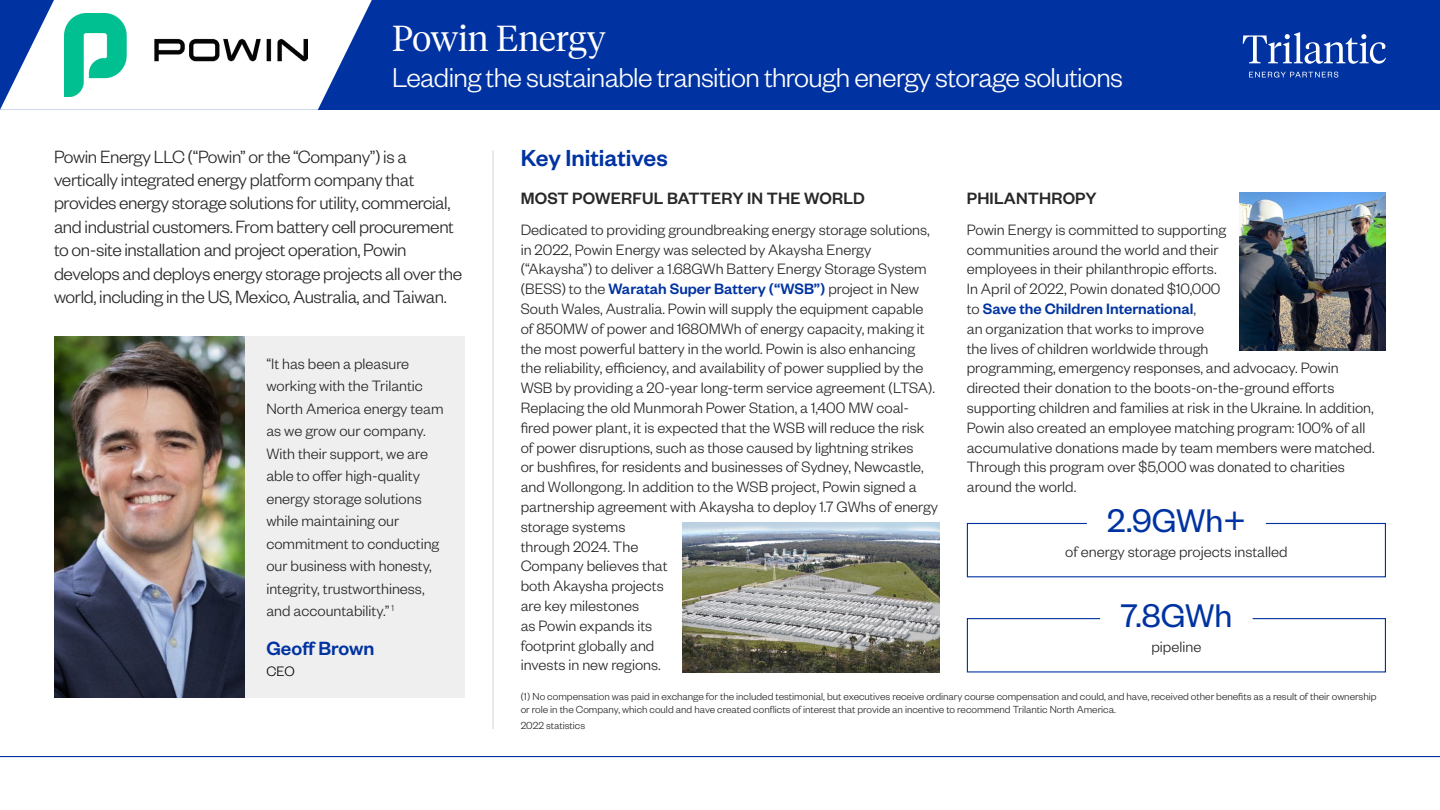
<style>
.page{position:relative;width:1440px;height:810px;background:#fff}
.page>*{position:absolute;margin:0;border:0;box-sizing:border-box;transform-origin:0 0}
.Numbers{font:36px "Founders Grotesk";color:#0033a1}
.Page_Title{font:300 36px "Tiempos Headline";color:#fff}
.Page_Secondary_Title{font:300 30px "Founders Grotesk";letter-spacing:-.02em;color:#fff}
.Header_-_Intro_Style{font:500 25.5px "Founders Grotesk";color:#0033a1}
.Quote_Author{font:500 21px "Founders Grotesk";color:#0033a1}
.Body{font:300 19.5px/23.4px "Founders Grotesk";letter-spacing:-.02em;color:#292829}
.Secondary_Header{font:500 18px "Founders Grotesk";letter-spacing:.01em;color:#292829}
.Body_Small{font:300 16.5px/19.8px "Founders Grotesk";color:#292829}
.Case_Study_Quotes{font:300 16.5px/22.5px "Founders Grotesk";color:#292829}
.Number_Descriptions{font:300 16.5px "Founders Grotesk";color:#292829}
.Quote_Author_Title{font:300 15px "Founders Grotesk";color:#000}
.Footnote{font:300 11.25px/13.5px "Founders Grotesk";color:#292829}
.s1{font-weight:500;color:#0033a1}
</style>
<div class="page">
<div style="left:0;top:0;width:1440px;height:110px;background:#0033a1"></div>
<hr style="left:0;top:756px;width:1440px;height:1px;background:#0033a1">
<svg style="left:0;top:0;width:372px;height:110px"></svg>
<svg style="left:1243px;top:32px;width:143px;height:32px"></svg>
<svg style="left:1249px;top:72px;width:89px;height:6px"></svg>
<div style="left:245px;top:337px;width:220px;height:361px;background:#efeff0"></div>
<img style="left:54px;top:337px;width:191px;height:361px">
<hr style="left:492px;top:150px;width:2px;height:579px;background:#e2e3e4">
<img style="left:64px;top:14px;width:244px;height:82px">
<div style="left:967px;top:523px;width:419px;height:54px;background:#fff;border:1px solid #0033a1"></div>
<div style="left:967px;top:618px;width:419px;height:55px;background:#fff;border:1px solid #0033a1"></div>
<div style="left:1087px;top:505px;width:179px;height:34px;background:#fff"></div>
<div style="left:1100px;top:600px;width:153px;height:35px;background:#fff"></div>
<img style="left:682px;top:522px;width:258px;height:151px">
<img style="left:1240px;top:193px;width:146px;height:158px">
<p class="Page_Title" style="left:392px;top:14px;width:215px">Powin Energy</p>
<p class="Page_Secondary_Title" style="left:392px;top:59px;width:732px">Leading the sustainable transition through energy storage solutions</p>
<p class="Body" style="left:54px;top:144px;width:410px">Powin Energy LLC (“Powin” or the “Company”) is a vertically integrated energy platform company that provides energy storage solutions for utility, commercial, and industrial customers. From battery cell procurement to on-site installation and project operation, Powin develops and deploys energy storage projects all over the world, including in the US, Mexico, Australia, and Taiwan.</p>
<p class="Header_-_Intro_Style" style="left:521px;top:142px;width:149px">Key Initiatives</p>
<p class="Secondary_Header" style="left:521px;top:187px;width:346px">MOST POWERFUL BATTERY IN THE WORLD</p>
<p class="Body_Small" style="left:521px;top:219px;width:419px">Dedicated to providing groundbreaking energy storage solutions, in 2022, Powin Energy was selected by Akaysha Energy (“Akaysha”) to deliver a 1.68GWh Battery Energy Storage System (BESS) to the <span class="s1">Waratah Super Battery (“WSB”)</span> project in New South Wales, Australia. Powin will supply the equipment capable of 850MW of power and 1680MWh of energy capacity, making it the most powerful battery in the world. Powin is also enhancing the reliability, efficiency, and availability of power supplied by the WSB by providing a 20-year long-term service agreement (LTSA).<br>Replacing the old Munmorah Power Station, a 1,400 MW coal&shy;fired power plant, it is expected that the WSB will reduce the risk of power disruptions, such as those caused by lightning strikes<br>or bushfires, for residents and businesses of Sydney, Newcastle, and Wollongong. In addition to the WSB project, Powin signed a partnership agreement with Akaysha to deploy 1.7 GWhs of energy storage systems<br>through 2024. The<br>Company believes that<br>both Akaysha projects<br>are key milestones<br>as Powin expands its<br>footprint globally and<br>invests in new regions.</p>
<p class="Case_Study_Quotes" style="left:266px;top:351px;width:179px">“It has been a pleasure working with the Trilantic<br>North America energy team as we grow our company.<br>With their support, we are able to offer high-quality energy storage solutions while maintaining our commitment to conducting our business with honesty, integrity, trustworthiness, and accountability.” <sup>1</sup></p>
<p class="Quote_Author" style="left:266px;top:635px;width:110px">Geoff Brown</p>
<p class="Quote_Author_Title" style="left:266px;top:662px;width:30px">CEO</p>
<p class="Secondary_Header" style="left:967px;top:187px;width:131px">PHILANTHROPY</p>
<p class="Body_Small" style="left:967px;top:219px;width:409px">Powin Energy is committed to supporting<br>communities around the world and their<br>employees in their philanthropic efforts.<br>In April of 2022, Powin donated $10,000<br>to <span class="s1">Save the Children International</span>,<br>an organization that works to improve<br>the lives of children worldwide through<br>programming, emergency responses, and advocacy. Powin directed their donation to the boots-on-the-ground efforts supporting children and families at risk in the Ukraine. In addition, Powin also created an employee matching program: 100% of all accumulative donations made by team members were matched.<br>Through this program over $5,000 was donated to charities around the world.</p>
<p class="Numbers" style="left:1107px;top:498px;width:140px">2.9GWh+</p>
<p class="Number_Descriptions" style="left:1065px;top:542px;width:224px">of energy storage projects installed</p>
<p class="Numbers" style="left:1120px;top:594px;width:114px">7.8GWh</p>
<p class="Number_Descriptions" style="left:1152px;top:637px;width:51px">pipeline</p>
<p class="Footnote" style="left:521px;top:689px;width:857px">(1) No compensation was paid in exchange for the included testimonial, but executives receive ordinary course compensation and could, and have, received other benefits as a result of their ownership or role in the Company, which could and have created conflicts of interest that provide an incentive to recommend Trilantic North America.</p>
<p class="Footnote" style="left:521px;top:718px;width:66px">2022 statistics</p>
</div>
